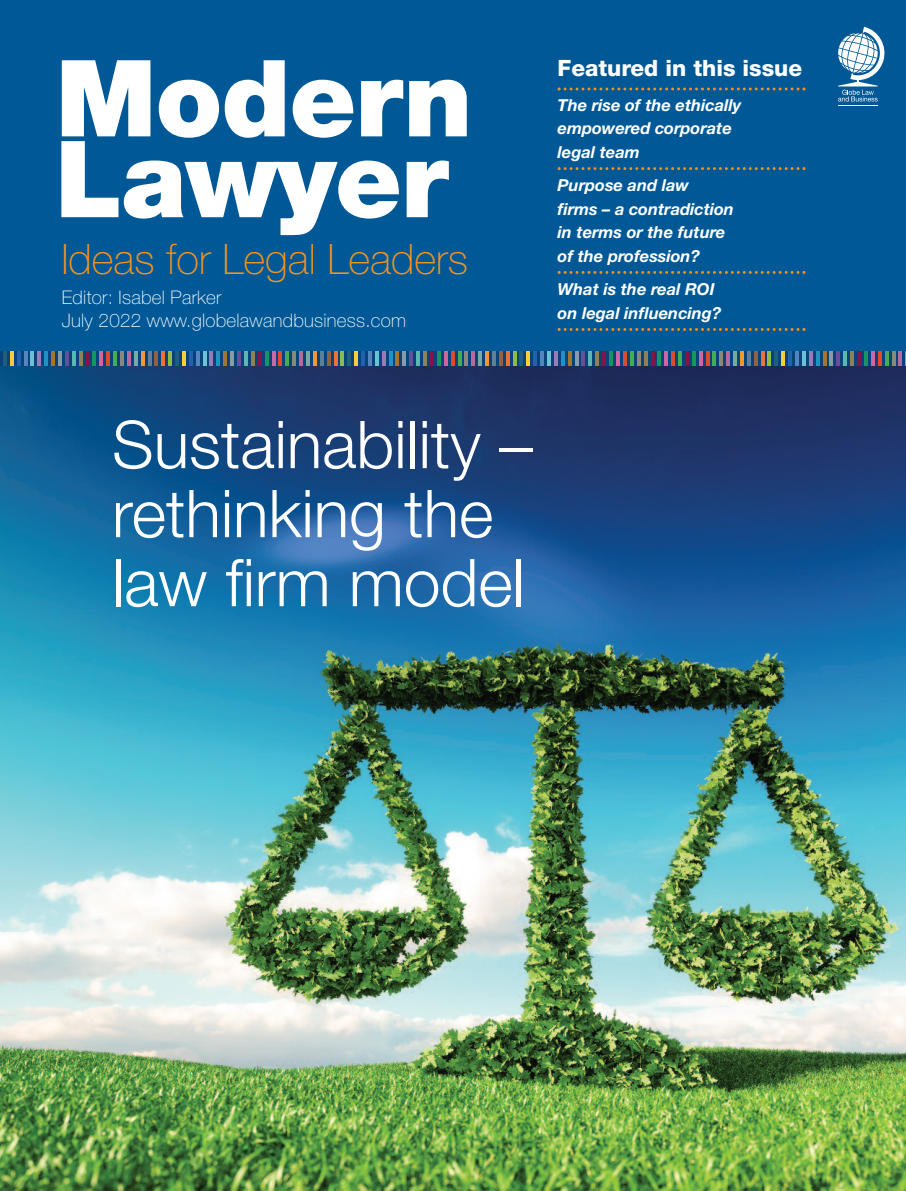
<style>
.page{position:relative;width:906px;height:1191px;background:#fff}
.page>*{position:absolute;margin:0;border:0;box-sizing:border-box;transform-origin:0 0}
.t1{font:900 106.5px/80.8px "Helvetica Neue";letter-spacing:-.01em;color:#fff}
.t2{font:300 66px/69px "Helvetica Neue";color:#fff}
.t3{font:100 42px "Helvetica Neue";color:#f7931d}
.t4{font:800 22.5px "Helvetica Neue";color:#fff}
.t5{font:100 18.75px/22.5px "Helvetica Neue";letter-spacing:.015em;color:#fff}
.t6{font:italic 700 16.5px/23.4px "Helvetica Neue";color:#fff}
</style>
<div class="page">
<img style="left:0;top:365px;width:906px;height:826px">
<div style="left:0;top:0;width:906px;height:354px;background:#005996"></div>
<svg style="left:557px;top:87px;width:248px;height:3px"></svg>
<svg style="left:557px;top:167px;width:248px;height:3px"></svg>
<svg style="left:557px;top:271px;width:248px;height:3px"></svg>
<svg style="left:557px;top:328px;width:248px;height:3px"></svg>
<hr style="left:838px;top:105px;width:39px;height:1px;background:#fff">
<svg style="left:838px;top:27px;width:46px;height:75px"></svg>
<svg style="left:0;top:351px;width:905px;height:14px;background:#1c4b7a"></svg>
<hr style="left:3px;top:351px;width:4px;height:14px;background:#1e607b">
<hr style="left:10px;top:351px;width:3px;height:14px;background:#facd35">
<hr style="left:17px;top:351px;width:3px;height:14px;background:#2261ae">
<hr style="left:24px;top:351px;width:3px;height:14px;background:#5486bd">
<hr style="left:31px;top:351px;width:3px;height:14px;background:#6ac2d4">
<hr style="left:38px;top:351px;width:3px;height:14px;background:#9b7ab5">
<hr style="left:44px;top:351px;width:4px;height:14px;background:#1d92c7">
<hr style="left:51px;top:351px;width:4px;height:14px;background:#a1772e">
<hr style="left:58px;top:351px;width:4px;height:14px;background:#879ba8">
<hr style="left:65px;top:351px;width:4px;height:14px;background:#66509a">
<hr style="left:72px;top:351px;width:3px;height:14px;background:#59b8b0">
<hr style="left:79px;top:351px;width:3px;height:14px;background:#8c8256">
<hr style="left:86px;top:351px;width:3px;height:14px;background:#7f164a">
<hr style="left:93px;top:351px;width:3px;height:14px;background:#16965c">
<hr style="left:100px;top:351px;width:3px;height:14px;background:#cf66a4">
<hr style="left:106px;top:351px;width:4px;height:14px;background:#dc4a32">
<hr style="left:113px;top:351px;width:4px;height:14px;background:#45ac53">
<hr style="left:120px;top:351px;width:4px;height:14px;background:#8c8878">
<hr style="left:127px;top:351px;width:4px;height:14px;background:#b6699e">
<hr style="left:134px;top:351px;width:3px;height:14px;background:#77aba0">
<hr style="left:141px;top:351px;width:3px;height:14px;background:#ef9739">
<hr style="left:148px;top:351px;width:3px;height:14px;background:#5d7f98">
<hr style="left:155px;top:351px;width:3px;height:14px;background:#926144">
<hr style="left:162px;top:351px;width:3px;height:14px;background:#e9723a">
<hr style="left:168px;top:351px;width:4px;height:14px;background:#91bb47">
<hr style="left:175px;top:351px;width:4px;height:14px;background:#1e607b">
<hr style="left:182px;top:351px;width:4px;height:14px;background:#facd35">
<hr style="left:189px;top:351px;width:4px;height:14px;background:#2261ae">
<hr style="left:196px;top:351px;width:3px;height:14px;background:#5486bd">
<hr style="left:203px;top:351px;width:3px;height:14px;background:#6ac2d4">
<hr style="left:210px;top:351px;width:3px;height:14px;background:#9b7ab5">
<hr style="left:217px;top:351px;width:3px;height:14px;background:#1d92c7">
<hr style="left:223px;top:351px;width:4px;height:14px;background:#a1772e">
<hr style="left:230px;top:351px;width:4px;height:14px;background:#879ba8">
<hr style="left:237px;top:351px;width:4px;height:14px;background:#66509a">
<hr style="left:244px;top:351px;width:4px;height:14px;background:#59b8b0">
<hr style="left:251px;top:351px;width:4px;height:14px;background:#8c8256">
<hr style="left:258px;top:351px;width:3px;height:14px;background:#7f164a">
<hr style="left:265px;top:351px;width:3px;height:14px;background:#16965c">
<hr style="left:272px;top:351px;width:3px;height:14px;background:#cf66a4">
<hr style="left:279px;top:351px;width:3px;height:14px;background:#dc4a32">
<hr style="left:285px;top:351px;width:4px;height:14px;background:#45ac53">
<hr style="left:292px;top:351px;width:4px;height:14px;background:#8c8878">
<hr style="left:299px;top:351px;width:4px;height:14px;background:#b6699e">
<hr style="left:306px;top:351px;width:4px;height:14px;background:#77aba0">
<hr style="left:313px;top:351px;width:4px;height:14px;background:#ef9739">
<hr style="left:320px;top:351px;width:3px;height:14px;background:#5d7f98">
<hr style="left:327px;top:351px;width:3px;height:14px;background:#926144">
<hr style="left:334px;top:351px;width:3px;height:14px;background:#e9723a">
<hr style="left:341px;top:351px;width:3px;height:14px;background:#91bb47">
<hr style="left:347px;top:351px;width:4px;height:14px;background:#1e607b">
<hr style="left:354px;top:351px;width:4px;height:14px;background:#facd35">
<hr style="left:361px;top:351px;width:4px;height:14px;background:#2261ae">
<hr style="left:368px;top:351px;width:4px;height:14px;background:#5486bd">
<hr style="left:375px;top:351px;width:3px;height:14px;background:#6ac2d4">
<hr style="left:382px;top:351px;width:3px;height:14px;background:#9b7ab5">
<hr style="left:389px;top:351px;width:3px;height:14px;background:#1d92c7">
<hr style="left:396px;top:351px;width:3px;height:14px;background:#a1772e">
<hr style="left:402px;top:351px;width:4px;height:14px;background:#879ba8">
<hr style="left:409px;top:351px;width:4px;height:14px;background:#66509a">
<hr style="left:416px;top:351px;width:4px;height:14px;background:#59b8b0">
<hr style="left:423px;top:351px;width:4px;height:14px;background:#8c8256">
<hr style="left:430px;top:351px;width:4px;height:14px;background:#7f164a">
<hr style="left:437px;top:351px;width:3px;height:14px;background:#16965c">
<hr style="left:444px;top:351px;width:3px;height:14px;background:#cf66a4">
<hr style="left:451px;top:351px;width:3px;height:14px;background:#dc4a32">
<hr style="left:458px;top:351px;width:3px;height:14px;background:#45ac53">
<hr style="left:465px;top:351px;width:3px;height:14px;background:#8c8878">
<hr style="left:471px;top:351px;width:4px;height:14px;background:#b6699e">
<hr style="left:478px;top:351px;width:4px;height:14px;background:#77aba0">
<hr style="left:485px;top:351px;width:4px;height:14px;background:#ef9739">
<hr style="left:492px;top:351px;width:4px;height:14px;background:#5d7f98">
<hr style="left:499px;top:351px;width:3px;height:14px;background:#926144">
<hr style="left:506px;top:351px;width:3px;height:14px;background:#e9723a">
<hr style="left:513px;top:351px;width:3px;height:14px;background:#91bb47">
<hr style="left:520px;top:351px;width:3px;height:14px;background:#1e607b">
<hr style="left:526px;top:351px;width:4px;height:14px;background:#facd35">
<hr style="left:533px;top:351px;width:4px;height:14px;background:#2261ae">
<hr style="left:540px;top:351px;width:4px;height:14px;background:#5486bd">
<hr style="left:547px;top:351px;width:4px;height:14px;background:#6ac2d4">
<hr style="left:554px;top:351px;width:3px;height:14px;background:#9b7ab5">
<hr style="left:561px;top:351px;width:3px;height:14px;background:#1d92c7">
<hr style="left:568px;top:351px;width:3px;height:14px;background:#a1772e">
<hr style="left:575px;top:351px;width:3px;height:14px;background:#879ba8">
<hr style="left:581px;top:351px;width:4px;height:14px;background:#66509a">
<hr style="left:588px;top:351px;width:4px;height:14px;background:#59b8b0">
<hr style="left:595px;top:351px;width:4px;height:14px;background:#8c8256">
<hr style="left:602px;top:351px;width:4px;height:14px;background:#7f164a">
<hr style="left:609px;top:351px;width:4px;height:14px;background:#16965c">
<hr style="left:616px;top:351px;width:4px;height:14px;background:#cf66a4">
<hr style="left:623px;top:351px;width:3px;height:14px;background:#dc4a32">
<hr style="left:630px;top:351px;width:3px;height:14px;background:#45ac53">
<hr style="left:637px;top:351px;width:3px;height:14px;background:#8c8878">
<hr style="left:644px;top:351px;width:3px;height:14px;background:#8c8256">
<hr style="left:651px;top:351px;width:3px;height:14px;background:#7f164a">
<hr style="left:657px;top:351px;width:4px;height:14px;background:#16965c">
<hr style="left:664px;top:351px;width:4px;height:14px;background:#cf66a4">
<hr style="left:671px;top:351px;width:4px;height:14px;background:#dc4a32">
<hr style="left:678px;top:351px;width:4px;height:14px;background:#45ac53">
<hr style="left:685px;top:351px;width:3px;height:14px;background:#7f164a">
<hr style="left:692px;top:351px;width:3px;height:14px;background:#16965c">
<hr style="left:699px;top:351px;width:3px;height:14px;background:#cf66a4">
<hr style="left:706px;top:351px;width:3px;height:14px;background:#dc4a32">
<hr style="left:712px;top:351px;width:4px;height:14px;background:#45ac53">
<hr style="left:719px;top:351px;width:4px;height:14px;background:#8c8878">
<hr style="left:726px;top:351px;width:4px;height:14px;background:#b6699e">
<hr style="left:733px;top:351px;width:4px;height:14px;background:#77aba0">
<hr style="left:740px;top:351px;width:3px;height:14px;background:#ef9739">
<hr style="left:747px;top:351px;width:3px;height:14px;background:#5d7f98">
<hr style="left:754px;top:351px;width:3px;height:14px;background:#926144">
<hr style="left:761px;top:351px;width:3px;height:14px;background:#e9723a">
<hr style="left:767px;top:351px;width:4px;height:14px;background:#91bb47">
<hr style="left:774px;top:351px;width:4px;height:14px;background:#1e607b">
<hr style="left:781px;top:351px;width:4px;height:14px;background:#facd35">
<hr style="left:788px;top:351px;width:4px;height:14px;background:#2261ae">
<hr style="left:795px;top:351px;width:3px;height:14px;background:#5486bd">
<hr style="left:802px;top:351px;width:3px;height:14px;background:#6ac2d4">
<hr style="left:809px;top:351px;width:3px;height:14px;background:#9b7ab5">
<hr style="left:816px;top:351px;width:3px;height:14px;background:#1d92c7">
<svg style="left:822px;top:351px;width:4px;height:14px"></svg>
<hr style="left:829px;top:351px;width:4px;height:14px;background:#879ba8">
<hr style="left:836px;top:351px;width:4px;height:14px;background:#66509a">
<hr style="left:843px;top:351px;width:4px;height:14px;background:#59b8b0">
<hr style="left:850px;top:351px;width:4px;height:14px;background:#8c8256">
<hr style="left:857px;top:351px;width:4px;height:14px;background:#7f164a">
<hr style="left:864px;top:351px;width:3px;height:14px;background:#16965c">
<hr style="left:871px;top:351px;width:3px;height:14px;background:#cf66a4">
<hr style="left:878px;top:351px;width:3px;height:14px;background:#dc4a32">
<hr style="left:885px;top:351px;width:3px;height:14px;background:#45ac53">
<svg style="left:891px;top:351px;width:4px;height:14px"></svg>
<hr style="left:898px;top:351px;width:4px;height:14px;background:#b6699e">
<svg style="left:905px;top:351px;width:1px;height:14px"></svg>
<h1 class="t1" style="left:55px;top:67px;width:419px">Modern<br>Lawyer</h1>
<h3 class="t3" style="left:61px;top:244px;width:408px">Ideas for Legal Leaders</h3>
<p class="t5" style="left:62px;top:288px;width:346px">Editor: Isabel Parker<br>July 2022 www.globelawandbusiness.com</p>
<h3 class="t4" style="left:557px;top:60px;width:246px">Featured in this issue</h3>
<p class="t6" style="left:557px;top:93px;width:185px">The rise of the ethically empowered corporate legal team</p>
<p class="t6" style="left:557px;top:173px;width:178px">Purpose and law<br>firms – a contradiction in terms or the future of the profession?</p>
<p class="t6" style="left:557px;top:277px;width:165px">What is the real ROI on legal influencing?</p>
<h2 class="t2" style="left:112px;top:416px;width:421px">Sustainability – rethinking the law firm model</h2>
</div>
